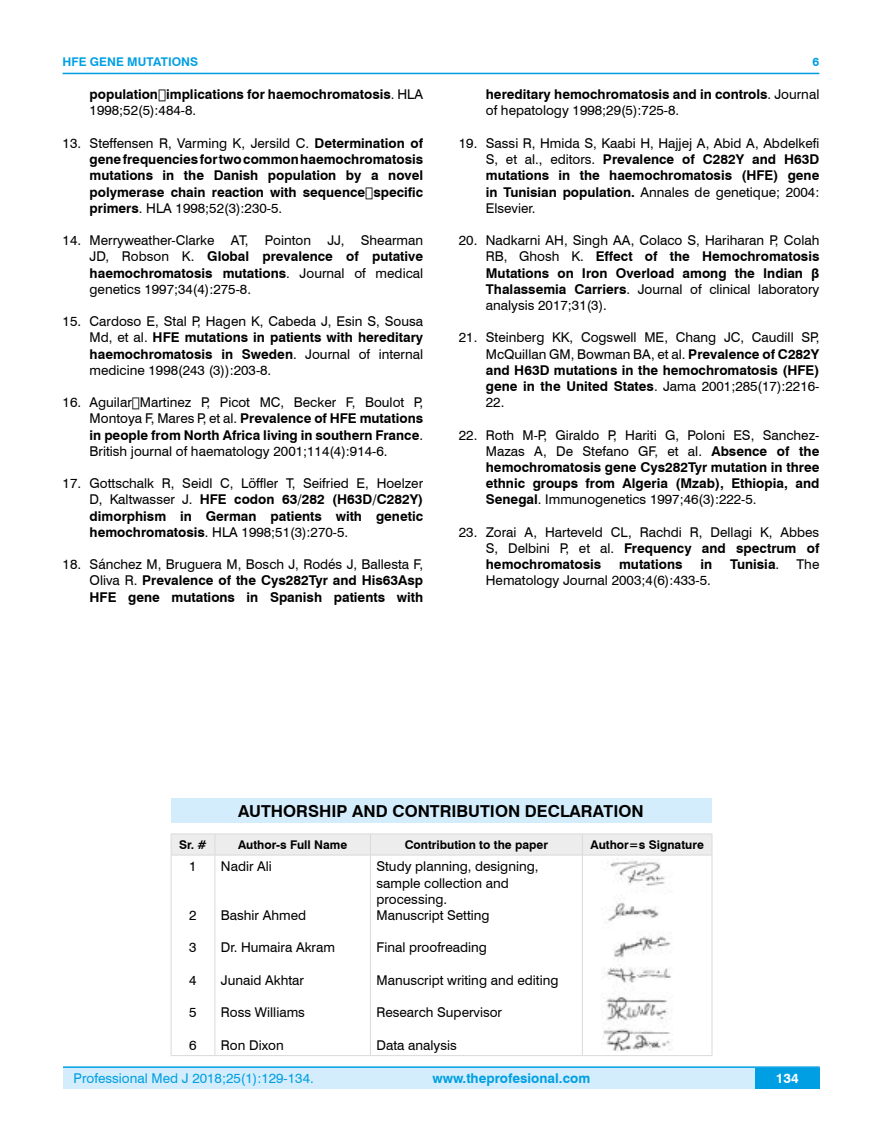
<style>
.page{position:relative;width:882px;height:1145px;background:#fff}
.page>*{position:absolute;margin:0;border:0;box-sizing:border-box;transform-origin:0 0}
.t1{font:700 16.5px "Swiss 721 BT";color:#000}
.t2{font:13.5px/16.2px "Swiss 721 BT";color:#000;text-align:justify}
.t3{font:700 13.5px/16.2px "Swiss 721 BT";color:#000;text-align:justify}
.t4{font:13.5px "Swiss 721 BT";color:#009fe3}
.t5{font:700 13.5px "Swiss 721 BT";color:#009fe3}
.t6{font:700 13.5px "Swiss 721 BT";color:#fff}
.t7{font:700 12px "Swiss 721 BT";color:#000}
.t8{font:700 12px "Swiss 721 BT";color:#009fe3}
.s1{font-weight:400}
.s2{font-weight:700}
</style>
<div class="page">
<div style="left:63px;top:1067px;width:756px;height:21px;background:#d4edfc"></div>
<hr style="left:63px;top:1066px;width:756px;height:2px;background:#009fe3">
<div style="left:754px;top:1068px;width:65px;height:20px;background:#009fe3"></div>
<hr style="left:63px;top:73px;width:756px;height:1px;background:#009fe3">
<div style="left:171px;top:798px;width:540px;height:25px;background:#d4edfc"></div>
<hr style="left:171px;top:833px;width:44px;height:1px;background:#dadada">
<hr style="left:215px;top:833px;width:155px;height:1px;background:#dadada">
<hr style="left:370px;top:833px;width:212px;height:1px;background:#dadada">
<hr style="left:582px;top:833px;width:130px;height:1px;background:#dadada">
<div style="left:171px;top:834px;width:541px;height:20px;background:#ededed"></div>
<hr style="left:171px;top:854px;width:44px;height:1px;background:#dadada">
<hr style="left:171px;top:855px;width:1px;height:200px;background:#dadada">
<hr style="left:215px;top:854px;width:155px;height:1px;background:#dadada">
<hr style="left:214px;top:855px;width:1px;height:200px;background:#dadada">
<hr style="left:370px;top:854px;width:212px;height:1px;background:#dadada">
<hr style="left:370px;top:855px;width:1px;height:200px;background:#dadada">
<hr style="left:582px;top:854px;width:130px;height:1px;background:#dadada">
<hr style="left:581px;top:855px;width:1px;height:200px;background:#dadada">
<hr style="left:711px;top:855px;width:1px;height:200px;background:#dadada">
<hr style="left:171px;top:1055px;width:44px;height:1px;background:#dadada">
<hr style="left:215px;top:1055px;width:155px;height:1px;background:#dadada">
<hr style="left:370px;top:1055px;width:212px;height:1px;background:#dadada">
<hr style="left:582px;top:1055px;width:130px;height:1px;background:#dadada">
<img style="left:601px;top:861px;width:71px;height:190px">
<p class="t8" style="left:63px;top:53px;width:137px">HFE GENE MUTATIONS</p>
<p class="t3" style="left:90px;top:86px;width:335px">population‐implications for haemochromatosis<span class="s1">. HLA<br>1998;52(5):484-8.</span></p>
<p class="t3" style="left:90px;top:135px;width:335px;text-indent:-27px"><span class="s1">13. Steffensen R, Varming K, Jersild C.</span> Determination of gene frequencies for two common haemochromatosis mutations in the Danish population by a novel polymerase chain reaction with sequence‐specific primers<span class="s1">. HLA 1998;52(3):230-5.</span></p>
<p class="t2" style="left:90px;top:232px;width:335px;text-indent:-27px">14. Merryweather-Clarke AT, Pointon JJ, Shearman JD, Robson K. <span class="s2">Global prevalence of putative haemochromatosis mutations</span>. Journal of medical genetics 1997;34(4):275-8.</p>
<p class="t2" style="left:90px;top:313px;width:335px;text-indent:-27px">15. Cardoso E, Stal P, Hagen K, Cabeda J, Esin S, Sousa Md, et al. <span class="s2">HFE mutations in patients with hereditary haemochromatosis in Sweden</span>. Journal of internal medicine 1998(243 (3)):203-8.</p>
<p class="t2" style="left:90px;top:394px;width:335px;text-indent:-27px">16. Aguilar‐Martinez P, Picot MC, Becker F, Boulot P, Montoya F, Mares P, et al. <span class="s2">Prevalence of HFE mutations in people from North Africa living in southern France</span>.<br>British journal of haematology 2001;114(4):914-6.</p>
<p class="t2" style="left:90px;top:475px;width:335px;text-indent:-27px">17. Gottschalk R, Seidl C, Löffler T, Seifried E, Hoelzer D, Kaltwasser J. <span class="s2">HFE codon 63/282 (H63D/C282Y) dimorphism in German patients with genetic hemochromatosis</span>. HLA 1998;51(3):270-5.</p>
<p class="t3" style="left:90px;top:556px;width:335px;text-indent:-27px"><span class="s1">18. Sánchez M, Bruguera M, Bosch J, Rodés J, Ballesta F, Oliva R.</span> Prevalence of the Cys282Tyr and His63Asp HFE gene mutations in Spanish patients with</p>
<p class="t8" style="left:812px;top:53px;width:8px">6</p>
<p class="t3" style="left:485px;top:86px;width:335px">hereditary hemochromatosis and in controls<span class="s1">. Journal of hepatology 1998;29(5):725-8.</span></p>
<p class="t2" style="left:485px;top:134px;width:335px;text-indent:-27px">19. Sassi R, Hmida S, Kaabi H, Hajjej A, Abid A, Abdelkefi S, et al., editors. <span class="s2">Prevalence of C282Y and H63D mutations in the haemochromatosis (HFE) gene in Tunisian population.</span> Annales de genetique; 2004:<br>Elsevier.</p>
<p class="t2" style="left:485px;top:232px;width:335px;text-indent:-27px">20. Nadkarni AH, Singh AA, Colaco S, Hariharan P, Colah RB, Ghosh K. <span class="s2">Effect of the Hemochromatosis Mutations on Iron Overload among the Indian β Thalassemia Carriers</span>. Journal of clinical laboratory analysis 2017;31(3).</p>
<p class="t2" style="left:485px;top:329px;width:335px;text-indent:-27px">21. Steinberg KK, Cogswell ME, Chang JC, Caudill SP, McQuillan GM, Bowman BA, et al. <span class="s2">Prevalence of C282Y and H63D mutations in the hemochromatosis (HFE) gene in the United States</span>. Jama 2001;285(17):2216- 22.</p>
<p class="t3" style="left:485px;top:426px;width:335px;text-indent:-27px"><span class="s1">22. Roth M-P, Giraldo P, Hariti G, Poloni ES, Sanchez-Mazas A, De Stefano GF, et al.</span> Absence of the hemochromatosis gene Cys282Tyr mutation in three ethnic groups from Algeria (Mzab), Ethiopia, and Senegal<span class="s1">. Immunogenetics 1997;46(3):222-5.</span></p>
<p class="t2" style="left:485px;top:523px;width:335px;text-indent:-27px">23. Zorai A, Harteveld CL, Rachdi R, Dellagi K, Abbes S, Delbini P, et al. <span class="s2">Frequency and spectrum of hemochromatosis</span></p>
<p class="t3" style="left:618px;top:556px;width:65px">mutations</p>
<p class="t3" style="left:700px;top:556px;width:13px">in</p>
<p class="t3" style="left:729px;top:556px;width:51px">Tunisia<span class="s1">.</span></p>
<p class="t2" style="left:796px;top:556px;width:24px">The</p>
<p class="t2" style="left:485px;top:572px;width:226px">Hematology Journal 2003;4(6):433-5.</p>
<p class="t1" style="left:238px;top:799px;width:406px">AUTHORSHIP AND CONTRIBUTION DECLARATION</p>
<p class="t7" style="left:179px;top:836px;width:29px">Sr. #</p>
<p class="t7" style="left:238px;top:836px;width:111px">Author-s Full Name</p>
<p class="t7" style="left:404px;top:836px;width:145px">Contribution to the paper</p>
<p class="t7" style="left:590px;top:836px;width:115px">Author=s Signature</p>
<p class="t2" style="left:189px;top:858px;width:9px">1</p>
<p class="t2" style="left:189px;top:906px;width:9px">2</p>
<p class="t2" style="left:189px;top:939px;width:9px">3</p>
<p class="t2" style="left:189px;top:971px;width:9px">4</p>
<p class="t2" style="left:189px;top:1003px;width:9px">5</p>
<p class="t2" style="left:189px;top:1036px;width:9px">6</p>
<p class="t2" style="left:376px;top:858px;width:163px;text-align:left">Study planning, designing, sample collection and processing.<br>Manuscript Setting</p>
<p class="t2" style="left:376px;top:939px;width:112px">Final proofreading</p>
<p class="t2" style="left:376px;top:971px;width:183px">Manuscript writing and editing</p>
<p class="t2" style="left:376px;top:1003px;width:127px">Research Supervisor</p>
<p class="t2" style="left:376px;top:1036px;width:82px">Data analysis</p>
<p class="t2" style="left:221px;top:858px;width:52px">Nadir Ali</p>
<p class="t2" style="left:221px;top:906px;width:87px">Bashir Ahmed</p>
<p class="t2" style="left:221px;top:939px;width:116px">Dr. Humaira Akram</p>
<p class="t2" style="left:221px;top:971px;width:85px">Junaid Akhtar</p>
<p class="t2" style="left:221px;top:1003px;width:85px">Ross Williams</p>
<p class="t2" style="left:221px;top:1036px;width:64px">Ron Dixon</p>
<p class="t4" style="left:74px;top:1069px;width:241px">Professional Med J 2018;25(1):129-134.</p>
<p class="t5" style="left:432px;top:1069px;width:159px">www.theprofesional.com</p>
<p class="t6" style="left:775px;top:1069px;width:24px">134</p>
</div>
